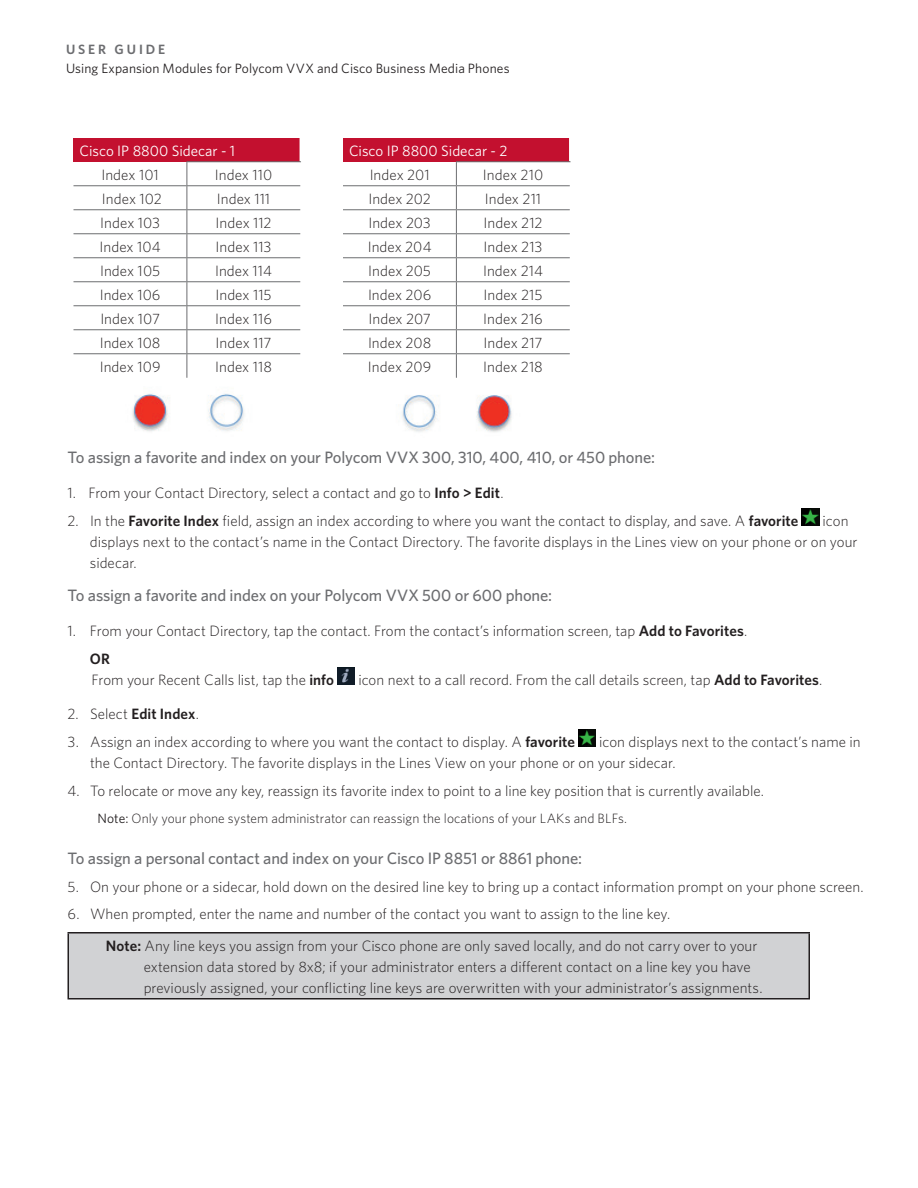
<style>
.page{position:relative;width:918px;height:1188px;background:#fff}
.page>*{position:absolute;margin:0;border:0;box-sizing:border-box;transform-origin:0 0}
.Body{font:500 16.5px "Whitney";letter-spacing:-.005em;color:#6c6d70}
.Body9_List{font:300 15px/21px "Whitney";color:#231f20}
.Body9{font:300 15px/21px "Whitney";color:#231f20}
.H1_White{font:15px "Whitney";color:#fff}
.Note_Number{font:300 13.5px "Whitney";letter-spacing:.005em;color:#231f20}
.t1{font:13.5px "Whitney";letter-spacing:.01em;color:#231f20}
.t2{font:600 13.5px "Whitney";letter-spacing:.215em;color:#6c6d70}
.s1{font-weight:600}
.s2{font-weight:400}
</style>
<div class="page">
<div style="left:74px;top:138px;width:226px;height:24px;background:#c3102f"></div>
<hr style="left:187px;top:161px;width:114px;height:1px;background:#6c6d70">
<hr style="left:74px;top:185px;width:113px;height:1px;background:#6c6d70">
<hr style="left:187px;top:185px;width:113px;height:1px;background:#6c6d70">
<hr style="left:74px;top:209px;width:113px;height:1px;background:#6c6d70">
<hr style="left:187px;top:209px;width:113px;height:1px;background:#6c6d70">
<hr style="left:74px;top:233px;width:113px;height:1px;background:#6c6d70">
<hr style="left:187px;top:233px;width:113px;height:1px;background:#6c6d70">
<hr style="left:74px;top:257px;width:113px;height:1px;background:#6c6d70">
<hr style="left:187px;top:257px;width:113px;height:1px;background:#6c6d70">
<hr style="left:74px;top:281px;width:113px;height:1px;background:#6c6d70">
<hr style="left:187px;top:281px;width:113px;height:1px;background:#6c6d70">
<hr style="left:74px;top:305px;width:113px;height:1px;background:#6c6d70">
<hr style="left:187px;top:305px;width:113px;height:1px;background:#6c6d70">
<hr style="left:74px;top:329px;width:113px;height:1px;background:#6c6d70">
<hr style="left:187px;top:329px;width:113px;height:1px;background:#6c6d70">
<hr style="left:74px;top:353px;width:113px;height:1px;background:#6c6d70">
<hr style="left:187px;top:353px;width:113px;height:1px;background:#6c6d70">
<svg style="left:187px;top:162px;width:1px;height:216px"></svg>
<div style="left:343px;top:138px;width:227px;height:24px;background:#c3102f"></div>
<hr style="left:569px;top:138px;width:2px;height:23px;background:#fff">
<hr style="left:456px;top:161px;width:115px;height:1px;background:#6c6d70">
<hr style="left:343px;top:185px;width:113px;height:1px;background:#6c6d70">
<hr style="left:456px;top:185px;width:114px;height:1px;background:#6c6d70">
<hr style="left:343px;top:209px;width:113px;height:1px;background:#6c6d70">
<hr style="left:456px;top:209px;width:114px;height:1px;background:#6c6d70">
<hr style="left:343px;top:233px;width:113px;height:1px;background:#6c6d70">
<hr style="left:456px;top:233px;width:114px;height:1px;background:#6c6d70">
<hr style="left:343px;top:257px;width:113px;height:1px;background:#6c6d70">
<hr style="left:456px;top:257px;width:114px;height:1px;background:#6c6d70">
<hr style="left:343px;top:281px;width:113px;height:1px;background:#6c6d70">
<hr style="left:456px;top:281px;width:114px;height:1px;background:#6c6d70">
<hr style="left:343px;top:305px;width:113px;height:1px;background:#6c6d70">
<hr style="left:456px;top:305px;width:114px;height:1px;background:#6c6d70">
<hr style="left:343px;top:329px;width:113px;height:1px;background:#6c6d70">
<hr style="left:456px;top:329px;width:114px;height:1px;background:#6c6d70">
<hr style="left:343px;top:353px;width:113px;height:1px;background:#6c6d70">
<hr style="left:456px;top:353px;width:114px;height:1px;background:#6c6d70">
<svg style="left:456px;top:162px;width:1px;height:216px"></svg>
<img style="left:802px;top:508px;width:17px;height:18px">
<img style="left:338px;top:667px;width:17px;height:18px">
<img style="left:578px;top:729px;width:18px;height:18px">
<div style="left:68px;top:933px;width:741px;height:66px;background:#d1d2d4"></div>
<hr style="left:68px;top:932px;width:742px;height:2px;background:#231f20">
<hr style="left:68px;top:934px;width:1px;height:64px;background:#231f20">
<hr style="left:808px;top:934px;width:2px;height:64px;background:#231f20">
<hr style="left:68px;top:998px;width:742px;height:2px;background:#231f20">
<img style="left:132px;top:393px;width:112px;height:38px">
<img style="left:401px;top:395px;width:111px;height:37px">
<p class="t2" style="left:66px;top:40px;width:101px">USER GUIDE</p>
<p class="t1" style="left:66px;top:60px;width:445px">Using Expansion Modules for Polycom VVX and Cisco Business Media Phones</p>
<p class="H1_White" style="left:80px;top:141px;width:157px">Cisco IP 8800 Sidecar - 1</p>
<p class="Body9" style="left:101px;top:164px;width:59px">Index 101</p>
<p class="Body9" style="left:215px;top:164px;width:59px">Index 110</p>
<p class="Body9" style="left:102px;top:188px;width:61px">Index 102</p>
<p class="Body9" style="left:217px;top:188px;width:55px">Index 111</p>
<p class="Body9" style="left:100px;top:212px;width:61px">Index 103</p>
<p class="Body9" style="left:216px;top:212px;width:57px">Index 112</p>
<p class="Body9" style="left:100px;top:236px;width:63px">Index 104</p>
<p class="Body9" style="left:216px;top:236px;width:57px">Index 113</p>
<p class="Body9" style="left:100px;top:260px;width:62px">Index 105</p>
<p class="Body9" style="left:215px;top:260px;width:58px">Index 114</p>
<p class="Body9" style="left:100px;top:284px;width:62px">Index 106</p>
<p class="Body9" style="left:216px;top:284px;width:58px">Index 115</p>
<p class="Body9" style="left:100px;top:308px;width:61px">Index 107</p>
<p class="Body9" style="left:215px;top:308px;width:58px">Index 116</p>
<p class="Body9" style="left:100px;top:332px;width:62px">Index 108</p>
<p class="Body9" style="left:216px;top:332px;width:57px">Index 117</p>
<p class="Body9" style="left:100px;top:356px;width:62px">Index 109</p>
<p class="Body9" style="left:215px;top:356px;width:58px">Index 118</p>
<p class="H1_White" style="left:349px;top:141px;width:160px">Cisco IP 8800 Sidecar - 2</p>
<p class="Body9" style="left:370px;top:164px;width:62px">Index 201</p>
<p class="Body9" style="left:483px;top:164px;width:62px">Index 210</p>
<p class="Body9" style="left:368px;top:188px;width:64px">Index 202</p>
<p class="Body9" style="left:485px;top:188px;width:58px">Index 211</p>
<p class="Body9" style="left:368px;top:212px;width:64px">Index 203</p>
<p class="Body9" style="left:484px;top:212px;width:60px">Index 212</p>
<p class="Body9" style="left:368px;top:236px;width:65px">Index 204</p>
<p class="Body9" style="left:484px;top:236px;width:60px">Index 213</p>
<p class="Body9" style="left:368px;top:260px;width:64px">Index 205</p>
<p class="Body9" style="left:483px;top:260px;width:61px">Index 214</p>
<p class="Body9" style="left:368px;top:284px;width:65px">Index 206</p>
<p class="Body9" style="left:484px;top:284px;width:61px">Index 215</p>
<p class="Body9" style="left:369px;top:308px;width:64px">Index 207</p>
<p class="Body9" style="left:483px;top:308px;width:61px">Index 216</p>
<p class="Body9" style="left:368px;top:332px;width:65px">Index 208</p>
<p class="Body9" style="left:484px;top:332px;width:60px">Index 217</p>
<p class="Body9" style="left:368px;top:356px;width:65px">Index 209</p>
<p class="Body9" style="left:483px;top:356px;width:61px">Index 218</p>
<p class="Body" style="left:68px;top:447px;width:589px">To assign a favorite and index on your Polycom VVX 300, 310, 400, 410, or 450 phone:</p>
<p class="Body9_List" style="left:68px;top:482px;width:435px">1. From your Contact Directory, select a contact and go to <span class="s1">Info &gt; Edit</span>.</p>
<p class="Body9_List" style="left:68px;top:509px;width:732px">2. In the <span class="s1">Favorite Index</span> field, assign an index according to where you want the contact to display, and save. A <span class="s1">favorite</span></p>
<p class="Body9_List" style="left:90px;top:509px;width:769px;text-indent:733px">icon displays next to the contact’s name in the Contact Directory. The favorite displays in the Lines view on your phone or on your sidecar.</p>
<p class="Body" style="left:67px;top:585px;width:486px">To assign a favorite and index on your Polycom VVX 500 or 600 phone:</p>
<p class="Body9_List" style="left:67px;top:620px;width:679px">1. From your Contact Directory, tap the contact. From the contact’s information screen, tap <span class="s1">Add to Favorites</span>.</p>
<p class="Body9" style="left:90px;top:647px;width:246px"><span class="s1">OR<br></span>From your Recent Calls list, tap the <span class="s1">info</span></p>
<p class="Body9" style="left:358px;top:668px;width:463px">icon next to a call record. From the call details screen, tap <span class="s1">Add to Favorites</span>.</p>
<p class="Body9_List" style="left:68px;top:703px;width:131px">2. Select <span class="s1">Edit Index</span>.</p>
<p class="Body9_List" style="left:68px;top:731px;width:509px">3. Assign an index according to where you want the contact to display. A <span class="s1">favorite</span></p>
<p class="Body9_List" style="left:90px;top:731px;width:772px;text-indent:509px">icon displays next to the contact’s name in the Contact Directory. The favorite displays in the Lines View on your phone or on your sidecar.</p>
<p class="Body9_List" style="left:68px;top:779px;width:696px">4. To relocate or move any key, reassign its favorite index to point to a line key position that is currently available.</p>
<p class="Note_Number" style="left:98px;top:810px;width:529px"><span class="s2">Note:</span> Only your phone system administrator can reassign the locations of your LAKs and BLFs.</p>
<h3 class="Body" style="left:68px;top:847px;width:516px">To assign a personal contact and index on your Cisco IP 8851 or 8861 phone:</h3>
<p class="Body9_List" style="left:68px;top:875px;width:796px">5. On your phone or a sidecar, hold down on the desired line key to bring up a contact information prompt on your phone screen.</p>
<p class="Body9_List" style="left:68px;top:903px;width:602px">6. When prompted, enter the name and number of the contact you want to assign to the line key.</p>
<p class="Body9_List" style="left:144px;top:935px;width:618px;text-indent:-38px"><span class="s1">Note:</span> Any line keys you assign from your Cisco phone are only saved locally, and do not carry over to your extension data stored by 8x8; if your administrator enters a different contact on a line key you have previously assigned, your conflicting line keys are overwritten with your administrator’s assignments.</p>
</div>
